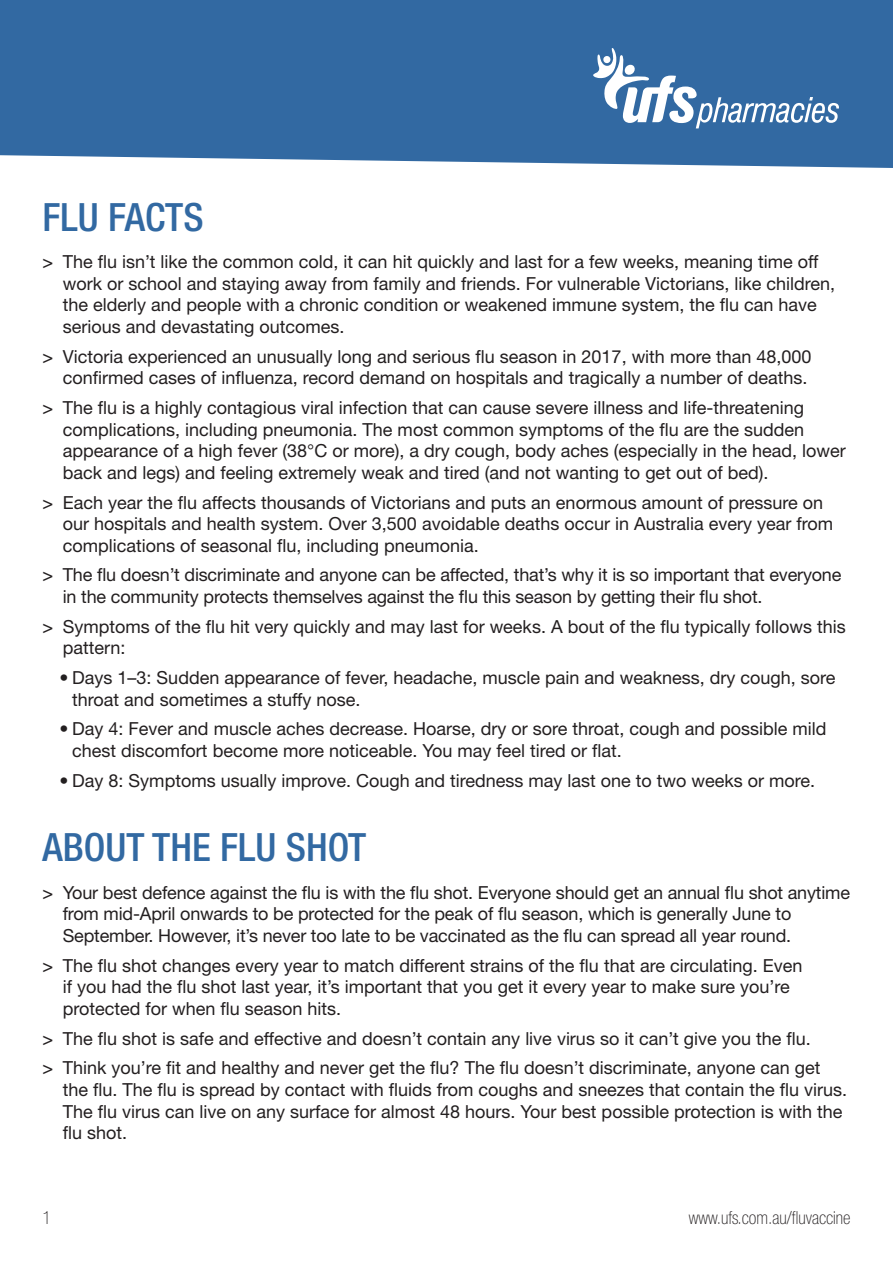
<style>
.page{position:relative;width:893px;height:1263px;background:#fff}
.page>*{position:absolute;margin:0;border:0;box-sizing:border-box;transform-origin:0 0}
.t1{font:500 condensed 39px "Helvetica Neue LT Std";color:#3269a2}
.t2{font:18px/21.6px "Helvetica Neue LT Std";color:#231f20}
.t3{font:100 condensed 18px "Helvetica Neue LT Std";color:#231f20}
.s1{font-weight:500;font-stretch:condensed}
</style>
<div class="page">
<div style="left:0;top:0;width:893px;height:168px;background:#3269a2"></div>
<svg style="left:593px;top:48px;width:246px;height:80px"></svg>
<p class="t1" style="left:43px;top:194px;width:163px">FLU FACTS</p>
<p class="t2" style="left:63px;top:251px;width:774px;text-indent:-20px"><span class="s1">&gt;</span> The flu isn’t like the common cold, it can hit quickly and last for a few weeks, meaning time off work or school and staying away from family and friends. For vulnerable Victorians, like children, the elderly and people with a chronic condition or weakened immune system, the flu can have serious and devastating outcomes.</p>
<p class="t2" style="left:43px;top:345px;width:770px;text-align:right"><span class="s1">&gt;</span> Victoria experienced an unusually long and serious flu season in 2017, with more than 48,000 confirmed cases of influenza, record demand on hospitals and tragically a number of deaths.</p>
<p class="t2" style="left:63px;top:396px;width:784px;text-indent:-20px"><span class="s1">&gt;</span> The flu is a highly contagious viral infection that can cause severe illness and life-threatening complications, including pneumonia. The most common symptoms of the flu are the sudden appearance of a high fever (38°C or more), a dry cough, body aches (especially in the head, lower back and legs) and feeling extremely weak and tired (and not wanting to get out of bed).</p>
<p class="t2" style="left:63px;top:491px;width:772px;text-indent:-20px"><span class="s1">&gt;</span> Each year the flu affects thousands of Victorians and puts an enormous amount of pressure on our hospitals and health system. Over 3,500 avoidable deaths occur in Australia every year from complications of seasonal flu, including pneumonia.</p>
<p class="t2" style="left:63px;top:564px;width:780px;text-indent:-20px"><span class="s1">&gt;</span> The flu doesn’t discriminate and anyone can be affected, that’s why it is so important that everyone in the community protects themselves against the flu this season by getting their flu shot.</p>
<p class="t2" style="left:63px;top:615px;width:784px;text-indent:-20px"><span class="s1">&gt;</span> Symptoms of the flu hit very quickly and may last for weeks. A bout of the flu typically follows this pattern:</p>
<p class="t2" style="left:72px;top:667px;width:765px;text-indent:-13px">• Days 1–3: Sudden appearance of fever, headache, muscle pain and weakness, dry cough, sore throat and sometimes a stuffy nose.</p>
<p class="t2" style="left:72px;top:718px;width:756px;text-indent:-13px">• Day 4: Fever and muscle aches decrease. Hoarse, dry or sore throat, cough and possible mild chest discomfort become more noticeable. You may feel tired or flat.</p>
<p class="t2" style="left:60px;top:769px;width:757px">• Day 8: Symptoms usually improve. Cough and tiredness may last one to two weeks or more.</p>
<p class="t1" style="left:43px;top:824px;width:325px">ABOUT THE FLU SHOT</p>
<p class="t2" style="left:63px;top:881px;width:789px;text-indent:-20px"><span class="s1">&gt;</span> Your best defence against the flu is with the flu shot. Everyone should get an annual flu shot anytime from mid-April onwards to be protected for the peak of flu season, which is generally June to<br>September. However, it’s never too late to be vaccinated as the flu can spread all year round.</p>
<p class="t2" style="left:63px;top:954px;width:741px;text-indent:-20px"><span class="s1">&gt;</span> The flu shot changes every year to match different strains of the flu that are circulating. Even if you had the flu shot last year, it’s important that you get it every year to make sure you’re protected for when flu season hits.</p>
<p class="t2" style="left:43px;top:1027px;width:770px"><span class="s1">&gt;</span> The flu shot is safe and effective and doesn’t contain any live virus so it can’t give you the flu.</p>
<p class="t2" style="left:63px;top:1057px;width:786px;text-indent:-20px"><span class="s1">&gt;</span> Think you’re fit and healthy and never get the flu? The flu doesn’t discriminate, anyone can get the flu. The flu is spread by contact with fluids from coughs and sneezes that contain the flu virus.<br>The flu virus can live on any surface for almost 48 hours. Your best possible protection is with the flu shot.</p>
<p class="t3" style="left:43px;top:1207px;width:10px">1</p>
<p class="t3" style="left:689px;top:1207px;width:163px">www.ufs.com.au/fluvaccine</p>
</div>
